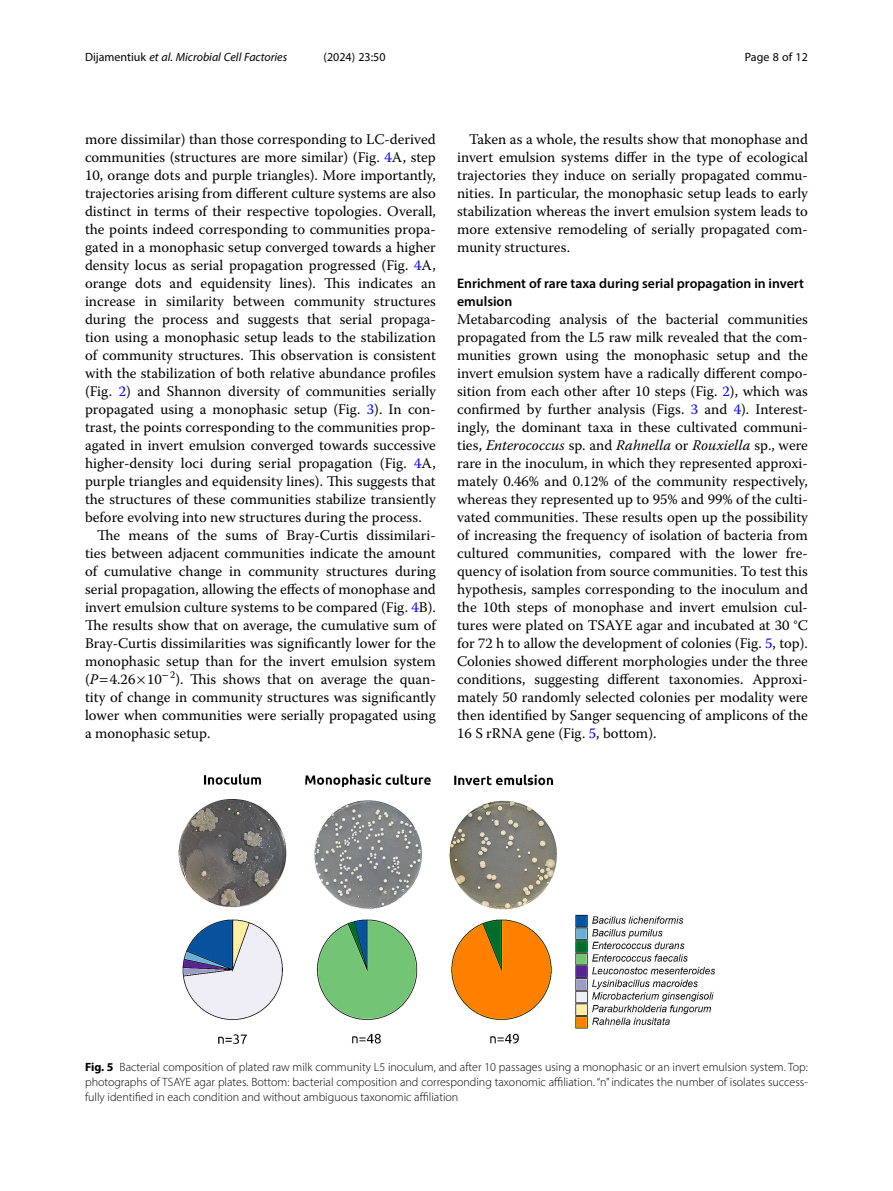
<style>
.page{position:relative;width:893px;height:1191px;background:#fff}
.page>*{position:absolute;margin:0;border:0;box-sizing:border-box;transform-origin:0 0}
.Body_Text_Indent{font:14.7px/18px "Warnock Pro";color:#000;text-align:justify}
.Body_Text{font:14.7px/18px "Warnock Pro";color:#000;text-align:justify}
.Head_2{font:600 13.8px/18px "Myriad Pro";color:#000}
.Figure_Caption{font:300 12px/15px "Myriad Pro";color:#000;text-align:justify}
.t1{font:italic 12px "Myriad Pro";color:#000}
.t2{font:12px "Myriad Pro";color:#000}
.s1{font-style:normal}
.s2{color:#00f}
.s3{font-style:italic}
.s4{font-weight:700}
</style>
<div class="page">
<img style="left:178px;top:774px;width:536px;height:270px">
<p class="t1" style="left:85px;top:50px;width:204px"><span class="s1">Dijamentiuk</span> et al. Microbial Cell Factories</p>
<p class="t2" style="left:324px;top:50px;width:63px">(2024) 23:50</p>
<p class="t2" style="left:745px;top:50px;width:65px">Page 8 of 12</p>
<p class="Body_Text_Indent" style="left:85px;top:130px;width:352px">more dissimilar) than those corresponding to LC-derived communities (structures are more similar) (Fig. <span class="s2">4</span>A, step 10, orange dots and purple triangles). More importantly, trajectories arising from different culture systems are also distinct in terms of their respective topologies. Overall, the points indeed corresponding to communities propa&shy;gated in a monophasic setup converged towards a higher density locus as serial propagation progressed (Fig. <span class="s2">4</span>A, orange dots and equidensity lines). This indicates an increase in similarity between community structures during the process and suggests that serial propaga&shy;tion using a monophasic setup leads to the stabilization of community structures. This observation is consistent with the stabilization of both relative abundance profiles (Fig. <span class="s2">2</span>) and Shannon diversity of communities serially propagated using a monophasic setup (Fig. <span class="s2">3</span>). In con&shy;trast, the points corresponding to the communities prop&shy;agated in invert emulsion converged towards successive higher-density loci during serial propagation (Fig. <span class="s2">4</span>A, purple triangles and equidensity lines). This suggests that the structures of these communities stabilize transiently before evolving into new structures during the process.</p>
<p class="Body_Text_Indent" style="left:85px;top:526px;width:352px;text-indent:12px">The means of the sums of Bray-Curtis dissimilari&shy;ties between adjacent communities indicate the amount of cumulative change in community structures during serial propagation, allowing the effects of monophase and invert emulsion culture systems to be compared (Fig. <span class="s2">4</span>B).<br>The results show that on average, the cumulative sum of Bray-Curtis dissimilarities was significantly lower for the monophasic setup than for the invert emulsion system (<span class="s3">P</span> 4.26 10<sup>−</sup><sup>2</sup>). This shows that on average the quan&shy;tity of change in community structures was significantly lower when communities were serially propagated using a monophasic setup.</p>
<p class="Body_Text_Indent" style="left:457px;top:130px;width:352px;text-indent:12px">Taken as a whole, the results show that monophase and invert emulsion systems differ in the type of ecological trajectories they induce on serially propagated commu&shy;nities. In particular, the monophasic setup leads to early stabilization whereas the invert emulsion system leads to more extensive remodeling of serially propagated com&shy;munity structures.</p>
<p class="Head_2" style="left:457px;top:274px;width:348px">Enrichment of rare taxa during serial propagation in invert emulsion</p>
<p class="Body_Text" style="left:457px;top:310px;width:352px">Metabarcoding analysis of the bacterial communities propagated from the L5 raw milk revealed that the com&shy;munities grown using the monophasic setup and the invert emulsion system have a radically different compo&shy;sition from each other after 10 steps (Fig. <span class="s2">2</span>), which was confirmed by further analysis (Figs. <span class="s2">3</span> and <span class="s2">4</span>). Interest&shy;ingly, the dominant taxa in these cultivated communi&shy;ties, <span class="s3">Enterococcus</span> sp. and <span class="s3">Rahnella</span> or <span class="s3">Rouxiella</span> sp., were rare in the inoculum, in which they represented approxi&shy;mately 0.46% and 0.12% of the community respectively, whereas they represented up to 95% and 99% of the culti&shy;vated communities. These results open up the possibility of increasing the frequency of isolation of bacteria from cultured communities, compared with the lower fre&shy;quency of isolation from source communities. To test this hypothesis, samples corresponding to the inoculum and the 10th steps of monophase and invert emulsion cul&shy;tures were plated on TSAYE agar and incubated at 30 °C for 72 h to allow the development of colonies (Fig. <span class="s2">5</span>, top).<br>Colonies showed different morphologies under the three conditions, suggesting different taxonomies. Approxi&shy;mately 50 randomly selected colonies per modality were then identified by Sanger sequencing of amplicons of the 16 S rRNA gene (Fig. <span class="s2">5</span>, bottom).</p>
<p class="Figure_Caption" style="left:85px;top:1059px;width:724px"><span class="s4">Fig. 5</span> Bacterial composition of plated raw milk community L5 inoculum, and after 10 passages using a monophasic or an invert emulsion system. Top: photographs of TSAYE agar plates. Bottom: bacterial composition and corresponding taxonomic affiliation. “n” indicates the number of isolates success&shy;fully identified in each condition and without ambiguous taxonomic affiliation</p>
</div>
